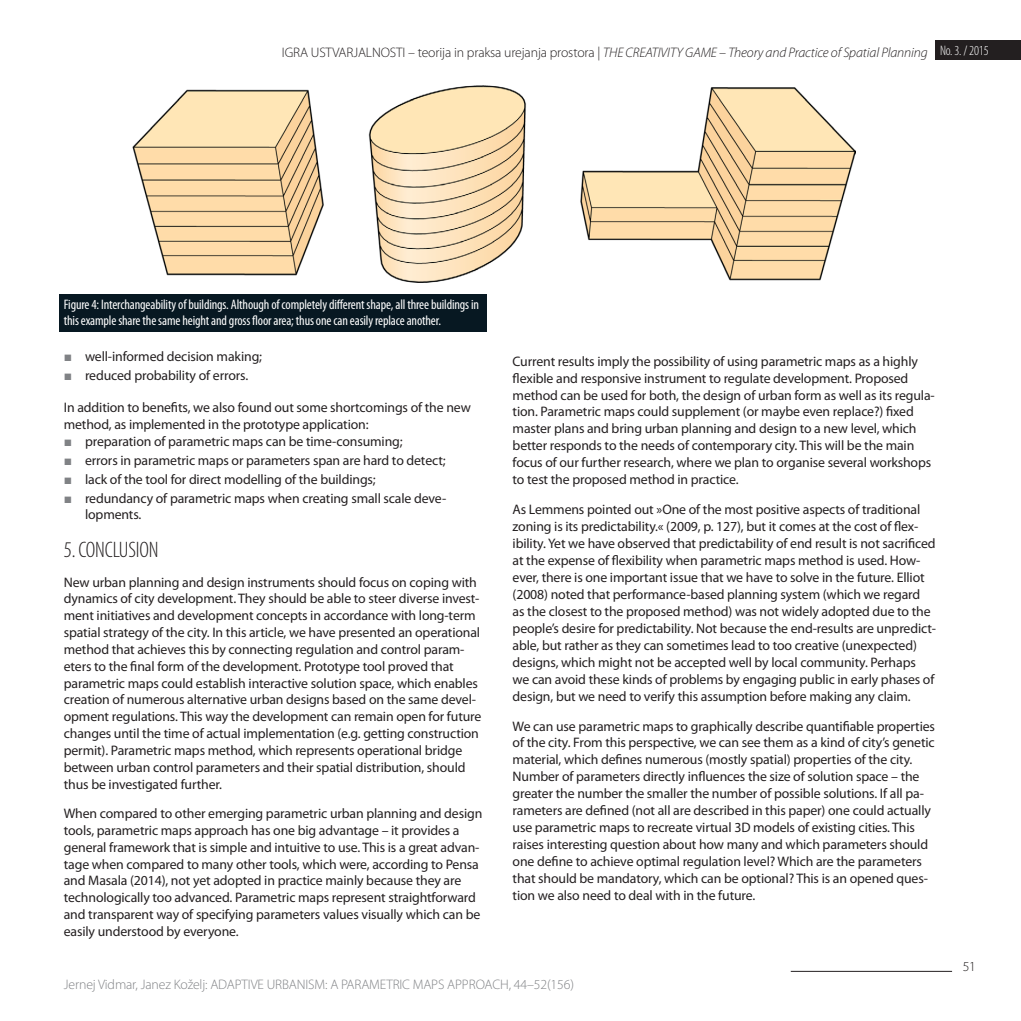
<style>
.page{position:relative;width:1021px;height:1021px;background:#fff}
.page>*{position:absolute;margin:0;border:0;box-sizing:border-box;transform-origin:0 0}
.clanki_podnaslov{font:300 condensed 22.5px "Myriad Pro";letter-spacing:-.01em;color:#231f20}
.bullets{font:13.8px/17px "Myriad Pro";letter-spacing:-.01em;color:#231f20}
.opisi_k_slikam_BREZ{font:condensed 13.8px/16.5px "Myriad Pro";letter-spacing:-.01em;color:#fff}
.t1{font:italic 300 13.8px "Myriad Pro";letter-spacing:-.01em;color:#231f20}
.t2{font:300 13.8px "Myriad Pro";letter-spacing:-.01em;color:#808285}
.t3{font:300 13.8px "Myriad Pro";color:#231f20}
.s1{font-style:normal}
.s2{font-style:normal;font-stretch:condensed;color:#fff}
.s3{font-family:"Arial";color:#808285}
</style>
<div class="page">
<hr style="left:790px;top:970px;width:162px;height:1px;background:#231f20">
<div style="left:935px;top:41px;width:85px;height:19px;background:#231f20"></div>
<img style="left:132px;top:85px;width:723px;height:198px">
<div style="left:60px;top:294px;width:427px;height:38px;background:#071822"></div>
<p class="t1" style="left:282px;top:44px;width:708px"><span class="s1">IGRA USTVARJALNOSTI – teorija in praksa urejanja prostora |</span> THE CREATIVITY GAME – Theory and Practice of Spatial Planning <span class="s2">No. 3. / 2015</span></p>
<p class="opisi_k_slikam_BREZ" style="left:64px;top:296px;width:417px">Figure 4: Interchangeability of buildings. Although of completely different shape, all three buildings in this example share the same height and gross floor area; thus one can easily replace another.</p>
<p class="bullets" style="left:64px;top:348px;width:200px"><span class="s3">■</span> well-informed decision making;</p>
<p class="bullets" style="left:64px;top:367px;width:186px"><span class="s3">■</span> reduced probability of errors.</p>
<p class="bullets" style="left:64px;top:399px;width:408px">In addition to benefits, we also found out some shortcomings of the new method, as implemented in the prototype application:</p>
<p class="bullets" style="left:64px;top:432px;width:340px"><span class="s3">■</span> preparation of parametric maps can be time-consuming;</p>
<p class="bullets" style="left:64px;top:451px;width:383px"><span class="s3">■</span> errors in parametric maps or parameters span are hard to detect;</p>
<p class="bullets" style="left:64px;top:470px;width:313px"><span class="s3">■</span> lack of the tool for direct modelling of the buildings;</p>
<p class="bullets" style="left:85px;top:489px;width:363px;text-indent:-21px"><span class="s3">■</span> redundancy of parametric maps when creating small scale deve&shy;lopments.</p>
<p class="clanki_podnaslov" style="left:64px;top:536px;width:96px">5. CONCLUSION</p>
<p class="bullets" style="left:64px;top:573px;width:419px">New urban planning and design instruments should focus on coping with dynamics of city development. They should be able to steer diverse invest&shy;ment initiatives and development concepts in accordance with long-term spatial strategy of the city. In this article, we have presented an operational method that achieves this by connecting regulation and control param&shy;eters to the final form of the development. Prototype tool proved that parametric maps could establish interactive solution space, which enables creation of numerous alternative urban designs based on the same devel&shy;opment regulations. This way the development can remain open for future changes until the time of actual implementation (e.g. getting construction permit). Parametric maps method, which represents operational bridge between urban control parameters and their spatial distribution, should thus be investigated further.</p>
<p class="bullets" style="left:64px;top:804px;width:420px">When compared to other emerging parametric urban planning and design tools, parametric maps approach has one big advantage – it provides a general framework that is simple and intuitive to use. This is a great advan&shy;tage when compared to many other tools, which were, according to Pensa and Masala (2014), not yet adopted in practice mainly because they are technologically too advanced. Parametric maps represent straightforward and transparent way of specifying parameters values visually which can be easily understood by everyone.</p>
<p class="bullets" style="left:512px;top:352px;width:423px">Current results imply the possibility of using parametric maps as a highly flexible and responsive instrument to regulate development. Proposed method can be used for both, the design of urban form as well as its regula&shy;tion. Parametric maps could supplement (or maybe even replace?) fixed master plans and bring urban planning and design to a new level, which better responds to the needs of contemporary city. This will be the main focus of our further research, where we plan to organise several workshops to test the proposed method in practice.</p>
<p class="bullets" style="left:512px;top:501px;width:425px">As Lemmens pointed out »One of the most positive aspects of traditional zoning is its predictability.« (2009, p. 127), but it comes at the cost of flex&shy;ibility. Yet we have observed that predictability of end result is not sacrificed at the expense of flexibility when parametric maps method is used. How&shy;ever, there is one important issue that we have to solve in the future. Elliot (2008) noted that performance-based planning system (which we regard<br>as the closest to the proposed method) was not widely adopted due to the people’s desire for predictability. Not because the end-results are unpredict&shy;able, but rather as they can sometimes lead to too creative (unexpected) designs, which might not be accepted well by local community. Perhaps we can avoid these kinds of problems by engaging public in early phases of design, but we need to verify this assumption before making any claim.</p>
<p class="bullets" style="left:512px;top:717px;width:424px">We can use parametric maps to graphically describe quantifiable properties of the city. From this perspective, we can see them as a kind of city’s genetic material, which defines numerous (mostly spatial) properties of the city.<br>Number of parameters directly influences the size of solution space – the greater the number the smaller the number of possible solutions. If all pa&shy;rameters are defined (not all are described in this paper) one could actually use parametric maps to recreate virtual 3D models of existing cities. This raises interesting question about how many and which parameters should one define to achieve optimal regulation level? Which are the parameters that should be mandatory, which can be optional? This is an opened ques&shy;tion we also need to deal with in the future.</p>
<p class="t2" style="left:64px;top:975px;width:511px">Jernej Vidmar, Janez Koželj: ADAPTIVE URBANISM: A PARAMETRIC MAPS APPROACH, 44–52(156)</p>
<p class="t3" style="left:962px;top:958px;width:15px">51</p>
</div>
